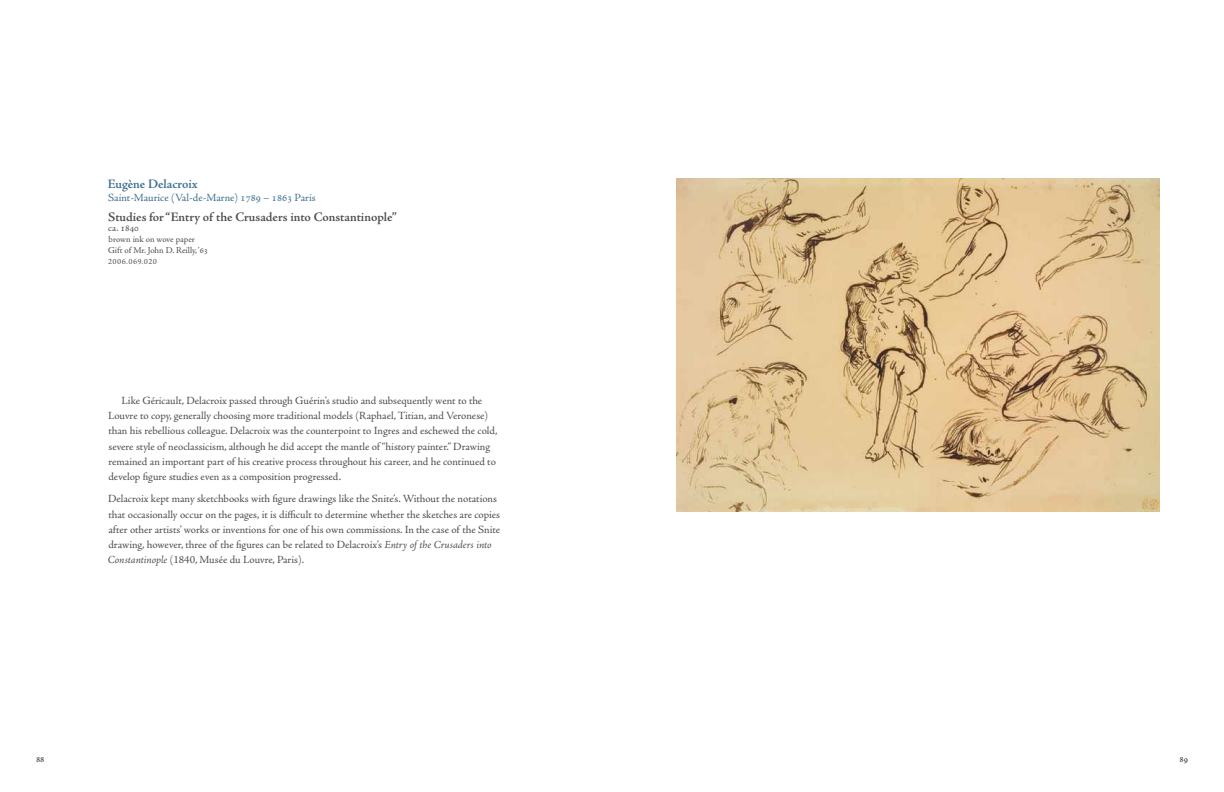
<style>
.page{position:relative;width:1224px;height:792px;background:#fff}
.page>*{position:absolute;margin:0;border:0;box-sizing:border-box;transform-origin:0 0}
.t1{font:600 13px "Adobe Jenson Pro";letter-spacing:-.005em;color:#4d4d4f}
.t2{font:600 13px "Adobe Jenson Pro";letter-spacing:-.005em;color:#3b6e8f}
.t3{font:11px/15.2px "Adobe Jenson Pro";letter-spacing:-.005em;color:#4d4d4f}
.t4{font:11px "Adobe Jenson Pro";letter-spacing:-.005em;color:#3b6e8f}
.t5{font:10px "Adobe Jenson Pro";color:#4d4d4f}
.t6{font:9px/11px "Adobe Jenson Pro";letter-spacing:-.005em;color:#4d4d4f}
.t7{font:600 9px "Adobe Jenson Pro";color:#4d4d4f}
.t8{font:8px "Adobe Jenson Pro";letter-spacing:.05em;color:#4d4d4f}
.s1{font-style:italic}
</style>
<div class="page">
<img style="left:677px;top:179px;width:482px;height:333px">
<p class="t2" style="left:108px;top:176px;width:92px">Eugène Delacroix</p>
<p class="t4" style="left:108px;top:191px;width:209px">Saint-Maurice (Val-de-Marne) 1789 – 1863 Paris</p>
<p class="t1" style="left:108px;top:209px;width:290px">Studies for “Entry of the Crusaders into Constantinople”</p>
<p class="t5" style="left:108px;top:222px;width:32px">ca. 1840</p>
<p class="t6" style="left:108px;top:234px;width:101px">brown ink on wove paper<br>Gift of Mr. John D. Reilly, ’63</p>
<p class="t8" style="left:108px;top:257px;width:50px">2006.069.020</p>
<p class="t3" style="left:108px;top:393px;width:391px;text-indent:13px">Like Géricault, Delacroix passed through Guérin’s studio and subsequently went to the Louvre to copy, generally choosing more traditional models (Raphael, Titian, and Veronese) than his rebellious colleague. Delacroix was the counterpoint to Ingres and eschewed the cold, severe style of neoclassicism, although he did accept the mantle of “history painter.” Drawing remained an important part of his creative process throughout his career, and he continued to develop figure studies even as a composition progressed.</p>
<p class="t3" style="left:108px;top:491px;width:394px">Delacroix kept many sketchbooks with figure drawings like the Snite’s. Without the notations that occasionally occur on the pages, it is difficult to determine whether the sketches are copies after other artists’ works or inventions for one of his own commissions. In the case of the Snite drawing, however, three of the figures can be related to Delacroix’s <span class="s1">Entry of the Crusaders into Constantinople</span> (1840, Musée du Louvre, Paris).</p>
<p class="t7" style="left:36px;top:755px;width:10px">88</p>
<p class="t7" style="left:1179px;top:755px;width:10px">89</p>
</div>
